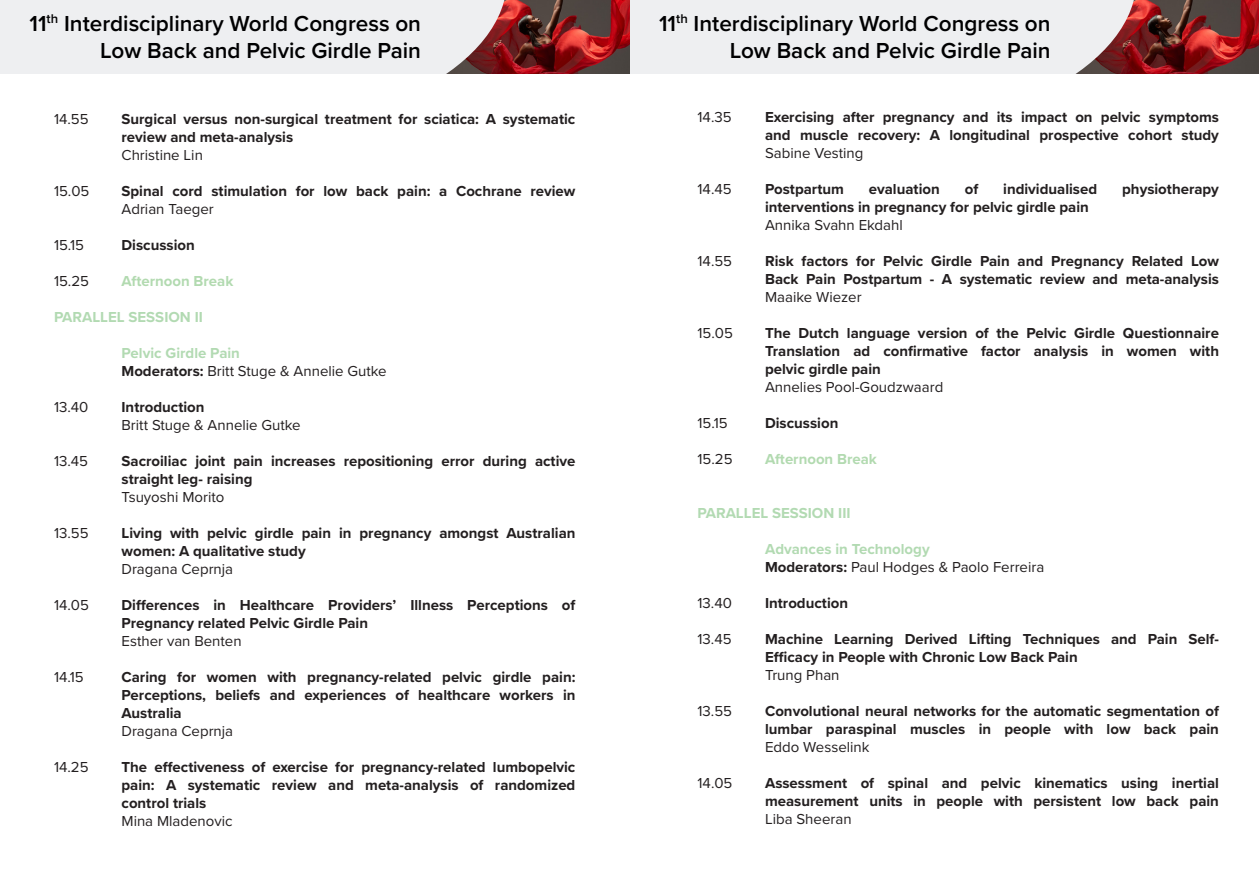
<style>
.page{position:relative;width:1259px;height:893px;background:#fff}
.page>*{position:absolute;margin:0;border:0;box-sizing:border-box;transform-origin:0 0}
.t1{font:600 22.5px/27px "Proxima Nova";color:#000001;text-align:right}
.t2{font:700 15px "Proxima Nova";color:#231f20}
.t3{font:15px "Proxima Nova";color:#231f20}
.t4{font:700 15px "Proxima Nova";color:#b2dab2}
.t5{font:700 15px "Proxima Nova";color:#b2dab0}
.s1{font-weight:700}
</style>
<div class="page">
<img style="left:1136px;top:0;width:123px;height:74px">
<div style="left:629px;top:0;width:507px;height:74px;background:#eeeff1"></div>
<img style="left:507px;top:0;width:122px;height:74px">
<div style="left:0;top:0;width:507px;height:74px;background:#eeeff1"></div>
<h1 class="t1" style="left:30px;top:9px;width:393px">11<sup>th</sup> Interdisciplinary World Congress on<br>Low Back and Pelvic Girdle Pain</h1>
<h1 class="t1" style="left:659px;top:9px;width:393px">11<sup>th</sup> Interdisciplinary World Congress on<br>Low Back and Pelvic Girdle Pain</h1>
<p class="t3" style="left:54px;top:108px;width:36px">14.55</p>
<p class="t2" style="left:122px;top:108px;width:455px">Surgical versus non-surgical treatment for sciatica: A systematic</p>
<p class="t2" style="left:122px;top:126px;width:173px">review and meta-analysis</p>
<p class="t3" style="left:122px;top:144px;width:83px">Christine Lin</p>
<p class="t3" style="left:54px;top:180px;width:37px">15.05</p>
<p class="t2" style="left:122px;top:180px;width:455px">Spinal cord stimulation for low back pain: a Cochrane review</p>
<p class="t3" style="left:122px;top:198px;width:94px">Adrian Taeger</p>
<p class="t3" style="left:54px;top:234px;width:32px">15.15</p>
<p class="t2" style="left:122px;top:234px;width:75px">Discussion</p>
<p class="t3" style="left:54px;top:270px;width:37px">15.25</p>
<p class="t5" style="left:122px;top:270px;width:113px">Afternoon Break</p>
<p class="t4" style="left:54px;top:306px;width:150px">PARALLEL SESSION II</p>
<p class="t4" style="left:122px;top:342px;width:120px">Pelvic Girdle Pain</p>
<p class="t3" style="left:122px;top:360px;width:267px"><span class="s1">Moderators:</span> Britt Stuge &amp; Annelie Gutke</p>
<p class="t3" style="left:54px;top:396px;width:36px">13.40</p>
<p class="t2" style="left:122px;top:396px;width:84px">Introduction</p>
<p class="t3" style="left:122px;top:414px;width:181px">Britt Stuge &amp; Annelie Gutke</p>
<p class="t3" style="left:54px;top:450px;width:36px">13.45</p>
<p class="t2" style="left:122px;top:450px;width:455px">Sacroiliac joint pain increases repositioning error during active</p>
<p class="t2" style="left:122px;top:468px;width:132px">straight leg- raising</p>
<p class="t3" style="left:122px;top:486px;width:104px">Tsuyoshi Morito</p>
<p class="t3" style="left:54px;top:522px;width:36px">13.55</p>
<p class="t2" style="left:122px;top:522px;width:455px">Living with pelvic girdle pain in pregnancy amongst Australian</p>
<p class="t2" style="left:122px;top:540px;width:186px">women: A qualitative study</p>
<p class="t3" style="left:122px;top:558px;width:113px">Dragana Ceprnja</p>
<p class="t3" style="left:54px;top:594px;width:36px">14.05</p>
<p class="t2" style="left:122px;top:594px;width:455px">Differences in Healthcare Providers’ Illness Perceptions of</p>
<p class="t2" style="left:122px;top:612px;width:248px">Pregnancy related Pelvic Girdle Pain</p>
<p class="t3" style="left:122px;top:630px;width:122px">Esther van Benten</p>
<p class="t3" style="left:54px;top:666px;width:31px">14.15</p>
<p class="t2" style="left:122px;top:666px;width:455px">Caring for women with pregnancy-related pelvic girdle pain:</p>
<p class="t2" style="left:122px;top:684px;width:455px">Perceptions, beliefs and experiences of healthcare workers in</p>
<p class="t2" style="left:122px;top:702px;width:62px">Australia</p>
<p class="t3" style="left:122px;top:720px;width:113px">Dragana Ceprnja</p>
<p class="t3" style="left:54px;top:756px;width:36px">14.25</p>
<p class="t2" style="left:122px;top:756px;width:455px">The effectiveness of exercise for pregnancy-related lumbopelvic</p>
<p class="t2" style="left:122px;top:774px;width:455px">pain: A systematic review and meta-analysis of randomized</p>
<p class="t2" style="left:122px;top:792px;width:86px">control trials</p>
<p class="t3" style="left:122px;top:810px;width:113px">Mina Mladenovic</p>
<p class="t3" style="left:697px;top:106px;width:36px">14.35</p>
<p class="t2" style="left:765px;top:106px;width:455px">Exercising after pregnancy and its impact on pelvic symptoms</p>
<p class="t2" style="left:765px;top:124px;width:455px">and muscle recovery: A longitudinal prospective cohort study</p>
<p class="t3" style="left:765px;top:142px;width:100px">Sabine Vesting</p>
<p class="t3" style="left:697px;top:178px;width:36px">14.45</p>
<p class="t2" style="left:765px;top:178px;width:80px">Postpartum</p>
<p class="t2" style="left:869px;top:178px;width:72px">evaluation</p>
<p class="t2" style="left:964px;top:178px;width:15px">of</p>
<p class="t2" style="left:1003px;top:178px;width:96px">individualised</p>
<p class="t2" style="left:1122px;top:178px;width:98px">physiotherapy</p>
<p class="t2" style="left:765px;top:196px;width:325px">interventions in pregnancy for pelvic girdle pain</p>
<p class="t3" style="left:765px;top:214px;width:139px">Annika Svahn Ekdahl</p>
<p class="t3" style="left:697px;top:250px;width:36px">14.55</p>
<p class="t2" style="left:765px;top:250px;width:455px">Risk factors for Pelvic Girdle Pain and Pregnancy Related Low</p>
<p class="t2" style="left:765px;top:268px;width:455px">Back Pain Postpartum - A systematic review and meta-analysis</p>
<p class="t3" style="left:765px;top:286px;width:98px">Maaike Wiezer</p>
<p class="t3" style="left:697px;top:322px;width:37px">15.05</p>
<p class="t2" style="left:765px;top:322px;width:455px">The Dutch language version of the Pelvic Girdle Questionnaire</p>
<p class="t2" style="left:765px;top:340px;width:455px">Translation ad confirmative factor analysis in women with</p>
<p class="t2" style="left:765px;top:358px;width:117px">pelvic girdle pain</p>
<p class="t3" style="left:765px;top:376px;width:180px">Annelies Pool-Goudzwaard</p>
<p class="t3" style="left:697px;top:412px;width:32px">15.15</p>
<p class="t2" style="left:765px;top:412px;width:75px">Discussion</p>
<p class="t3" style="left:697px;top:448px;width:37px">15.25</p>
<p class="t5" style="left:765px;top:448px;width:113px">Afternoon Break</p>
<p class="t4" style="left:697px;top:502px;width:154px">PARALLEL SESSION III</p>
<p class="t4" style="left:765px;top:538px;width:166px">Advances in Technology</p>
<p class="t3" style="left:765px;top:556px;width:281px"><span class="s1">Moderators:</span> Paul Hodges &amp; Paolo Ferreira</p>
<p class="t3" style="left:697px;top:592px;width:36px">13.40</p>
<p class="t2" style="left:765px;top:592px;width:84px">Introduction</p>
<p class="t3" style="left:697px;top:628px;width:36px">13.45</p>
<p class="t2" style="left:765px;top:628px;width:455px">Machine Learning Derived Lifting Techniques and Pain Self-</p>
<p class="t2" style="left:765px;top:646px;width:314px">Efficacy in People with Chronic Low Back Pain</p>
<p class="t3" style="left:765px;top:664px;width:76px">Trung Phan</p>
<p class="t3" style="left:697px;top:700px;width:36px">13.55</p>
<p class="t2" style="left:765px;top:700px;width:455px">Convolutional neural networks for the automatic segmentation of</p>
<p class="t2" style="left:765px;top:718px;width:455px">lumbar paraspinal muscles in people with low back pain</p>
<p class="t3" style="left:765px;top:736px;width:106px">Eddo Wesselink</p>
<p class="t3" style="left:697px;top:772px;width:36px">14.05</p>
<p class="t2" style="left:765px;top:772px;width:455px">Assessment of spinal and pelvic kinematics using inertial</p>
<p class="t2" style="left:765px;top:790px;width:455px">measurement units in people with persistent low back pain</p>
<p class="t3" style="left:765px;top:808px;width:88px">Liba Sheeran</p>
</div>
